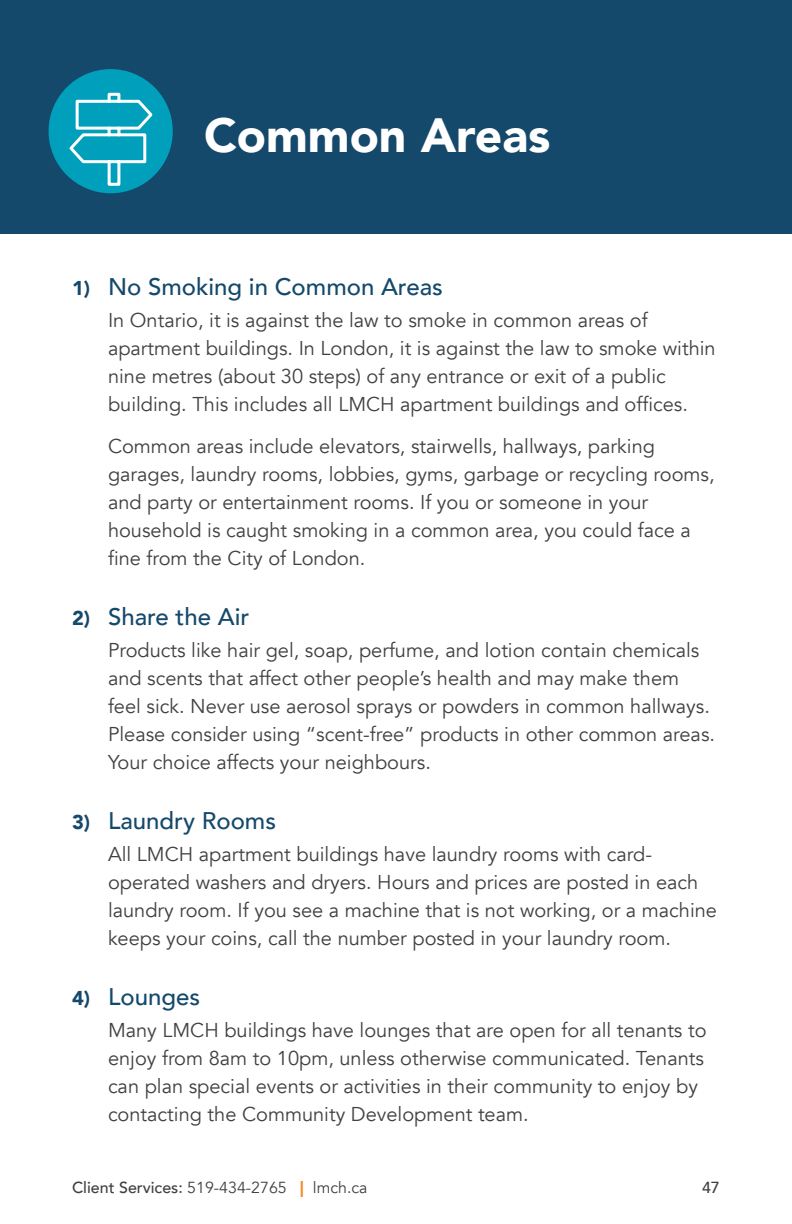
<style>
.page{position:relative;width:792px;height:1224px;background:#fff}
.page>*{position:absolute;margin:0;border:0;box-sizing:border-box;transform-origin:0 0}
.t1{font:900 48px "Avenir";color:#fff}
.t2{font:500 24px "Avenir";color:#15496b}
.t3{font:20px/28px "Avenir";color:#414042}
.t4{font:16px "Avenir";color:#414042}
.t5{font:500 16px "Avenir";color:#414042}
.s1{font-weight:900;font-size:20px}
.s2{font-weight:500}
.s3{font-weight:900;color:#f68922}
</style>
<div class="page">
<div style="left:0;top:0;width:792px;height:234px;background:#15496b"></div>
<div style="left:49px;top:69px;width:124px;height:124px;background:#00a0bc;border-radius:50%"></div>
<svg style="left:67px;top:92px;width:88px;height:95px"></svg>
<h1 class="t1" style="left:204px;top:94px;width:348px">Common Areas</h1>
<p class="t2" style="left:72px;top:266px;width:372px"><span class="s1">1)</span> No Smoking in Common Areas</p>
<p class="t3" style="left:108px;top:306px;width:609px">In Ontario, it is against the law to smoke in common areas of apartment buildings. In London, it is against the law to smoke within nine metres (about 30 steps) of any entrance or exit of a public building. This includes all LMCH apartment buildings and offices.</p>
<p class="t3" style="left:108px;top:432px;width:608px">Common areas include elevators, stairwells, hallways, parking garages, laundry rooms, lobbies, gyms, garbage or recycling rooms, and party or entertainment rooms. If you or someone in your household is caught smoking in a common area, you could face a fine from the City of London.</p>
<p class="t2" style="left:72px;top:596px;width:179px"><span class="s1">2)</span> Share the Air</p>
<p class="t3" style="left:108px;top:636px;width:609px">Products like hair gel, soap, perfume, and lotion contain chemicals and scents that affect other people’s health and may make them feel sick. Never use aerosol sprays or powders in common hallways.<br>Please consider using “scent-free” products in other common areas.<br>Your choice affects your neighbours.</p>
<p class="t2" style="left:72px;top:800px;width:206px"><span class="s1">3)</span> Laundry Rooms</p>
<p class="t3" style="left:108px;top:840px;width:611px">All LMCH apartment buildings have laundry rooms with card&shy;operated washers and dryers. Hours and prices are posted in each laundry room. If you see a machine that is not working, or a machine keeps your coins, call the number posted in your laundry room.</p>
<p class="t2" style="left:72px;top:976px;width:130px"><span class="s1">4)</span> Lounges</p>
<p class="t3" style="left:108px;top:1016px;width:600px">Many LMCH buildings have lounges that are open for all tenants to enjoy from 8am to 10pm, unless otherwise communicated. Tenants can plan special events or activities in their community to enjoy by contacting the Community Development team.</p>
<p class="t4" style="left:72px;top:1178px;width:297px"><span class="s2">Client Services:</span> 519-434-2765 <span class="s3">|</span> lmch.ca</p>
<p class="t5" style="left:702px;top:1174px;width:19px">47</p>
</div>
